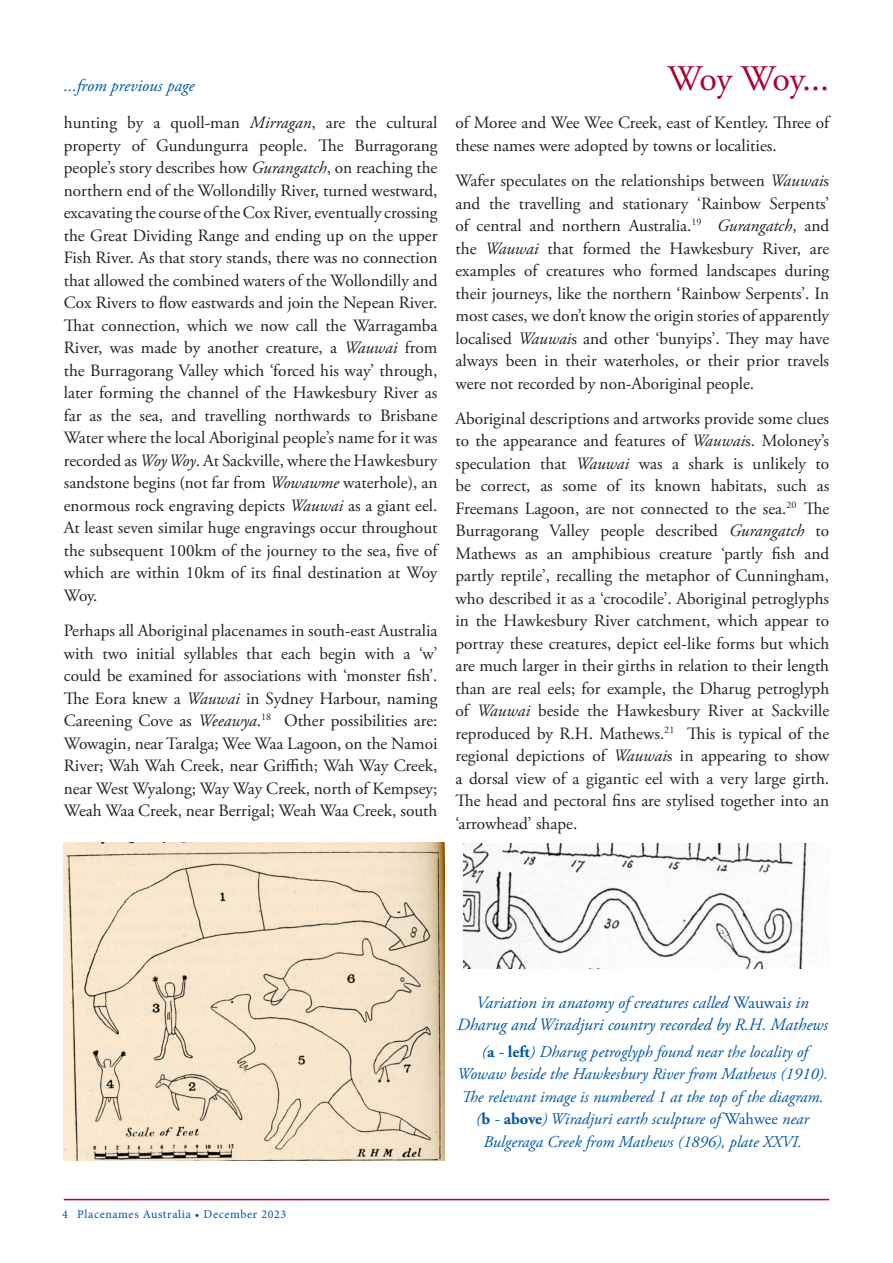
<style>
.page{position:relative;width:893px;height:1263px;background:#fff}
.page>*{position:absolute;margin:0;border:0;box-sizing:border-box;transform-origin:0 0}
.heading{font:36px "Adobe Garamond Pro";color:#ab0333}
.text{font:17.25px/22.5px "Adobe Garamond Pro";color:#231f20;text-align:justify}
.t1{font:italic 17.25px/22.5px "Adobe Garamond Pro";color:#0155a5;text-align:center}
.t2{font:italic 16.5px/22.5px "Adobe Garamond Pro";color:#0155a5;text-align:center}
.t3{font:12px "Minion Pro";letter-spacing:.05em;color:#0155a5}
.s1{font-style:italic}
.s2{font-style:normal}
.s3{font-weight:700;font-style:normal}
</style>
<div class="page">
<hr style="left:64px;top:1199px;width:765px;height:1px;background:#ab0333">
<img style="left:64px;top:843px;width:380px;height:317px">
<img style="left:463px;top:843px;width:344px;height:125px">
<p class="t1" style="left:64px;top:75px;width:132px">...from previous page</p>
<p class="text" style="left:64px;top:112px;width:375px">hunting by a quoll-man <span class="s1">Mirragan</span>, are the cultural property of Gundungurra people. The Burragorang people’s story describes how <span class="s1">Gurangatch</span>, on reaching the northern end of the Wollondilly River, turned westward, excavating the course of the Cox River, eventually crossing the Great Dividing Range and ending up on the upper Fish River. As that story stands, there was no connection that allowed the combined waters of the Wollondilly and Cox Rivers to flow eastwards and join the Nepean River.<br>That connection, which we now call the Warragamba River, was made by another creature, a <span class="s1">Wauwai</span> from the Burragorang Valley which ‘forced his way’ through, later forming the channel of the Hawkesbury River as far as the sea, and travelling northwards to Brisbane Water where the local Aboriginal people’s name for it was recorded as <span class="s1">Woy Woy</span>. At Sackville, where the Hawkesbury sandstone begins (not far from <span class="s1">Wowawme</span> waterhole), an enormous rock engraving depicts <span class="s1">Wauwai</span> as a giant eel.<br>At least seven similar huge engravings occur throughout the subsequent 100km of the journey to the sea, five of which are within 10km of its final destination at Woy Woy.</p>
<p class="text" style="left:64px;top:620px;width:375px">Perhaps all Aboriginal placenames in south-east Australia with two initial syllables that each begin with a ‘w’ could be examined for associations with ‘monster fish’.<br>The Eora knew a <span class="s1">Wauwai</span> in Sydney Harbour, naming Careening Cove as <span class="s1">Weeawya</span>.<sup>18</sup> Other possibilities are:<br>Wowagin, near Taralga; Wee Waa Lagoon, on the Namoi River; Wah Wah Creek, near Griffith; Wah Way Creek, near West Wyalong; Way Way Creek, north of Kempsey; Weah Waa Creek, near Berrigal; Weah Waa Creek, south</p>
<p class="heading" style="left:668px;top:57px;width:163px">Woy Woy...</p>
<p class="text" style="left:455px;top:112px;width:375px">of Moree and Wee Wee Creek, east of Kentley. Three of these names were adopted by towns or localities.</p>
<p class="text" style="left:455px;top:170px;width:375px">Wafer speculates on the relationships between <span class="s1">Wauwai</span>s and the travelling and stationary ‘Rainbow Serpents’ of central and northern Australia.<sup>19</sup> <span class="s1">Gurangatch</span>, and the <span class="s1">Wauwai</span> that formed the Hawkesbury River, are examples of creatures who formed landscapes during their journeys, like the northern ‘Rainbow Serpents’. In most cases, we don’t know the origin stories of apparently localised <span class="s1">Wauwai</span>s and other ‘bunyips’. They may have always been in their waterholes, or their prior travels were not recorded by non-Aboriginal people.</p>
<p class="text" style="left:455px;top:408px;width:376px">Aboriginal descriptions and artworks provide some clues to the appearance and features of <span class="s1">Wauwai</span>s. Moloney’s speculation that <span class="s1">Wauwai</span> was a shark is unlikely to be correct, as some of its known habitats, such as Freemans Lagoon, are not connected to the sea.<sup>20</sup> The Burragorang Valley people described <span class="s1">Gurangatch</span> to Mathews as an amphibious creature ‘partly fish and partly reptile’, recalling the metaphor of Cunningham, who described it as a ‘crocodile’. Aboriginal petroglyphs in the Hawkesbury River catchment, which appear to portray these creatures, depict eel-like forms but which are much larger in their girths in relation to their length than are real eels; for example, the Dharug petroglyph of <span class="s1">Wauwai</span> beside the Hawkesbury River at Sackville reproduced by R.H. Mathews.<sup>21</sup> This is typical of the regional depictions of <span class="s1">Wauwai</span>s in appearing to show a dorsal view of a gigantic eel with a very large girth.<br>The head and pectoral fins are stylised together into an ‘arrowhead’ shape.</p>
<p class="t3" style="left:62px;top:1206px;width:226px">4 Placenames Australia • December 2023</p>
<p class="t1" style="left:457px;top:991px;width:373px">Variation in anatomy of creatures called <span class="s2">Wauwai</span>s in<br>Dharug and Wiradjuri country recorded by R.H. Mathews</p>
<p class="t2" style="left:457px;top:1041px;width:372px">(<span class="s3">a</span> - <span class="s3">left</span>) Dharug petroglyph found near the locality of<br>Wowaw beside the Hawkesbury River from Mathews (1910).<br>The relevant image is numbered 1 at the top of the diagram.</p>
<p class="t2" style="left:476px;top:1108px;width:334px">(<span class="s3">b</span> - <span class="s3">above</span>) Wiradjuri earth sculpture of <span class="s2">Wahwee</span> near<br>Bulgeraga Creek from Mathews (1896), plate XXVI.</p>
</div>
